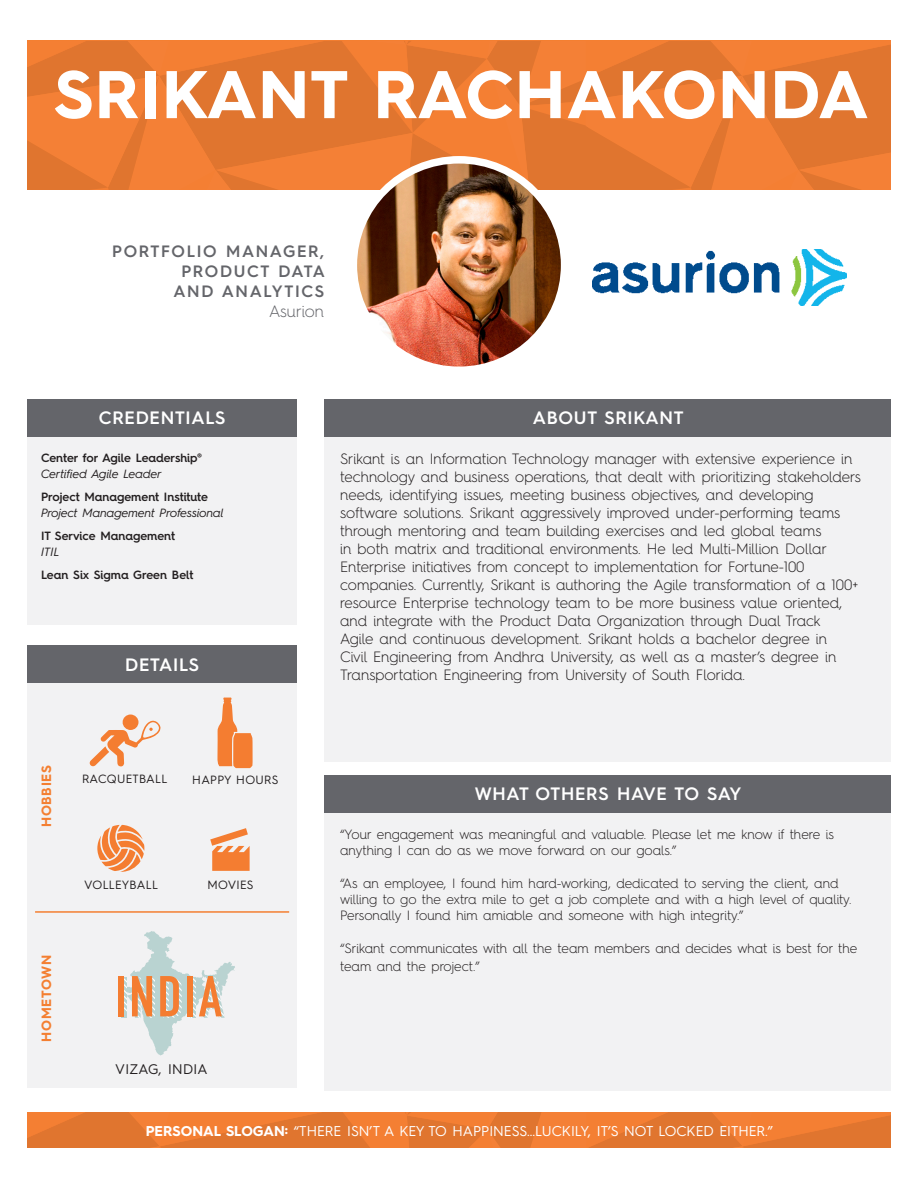
<style>
.page{position:relative;width:918px;height:1188px;background:#fff}
.page>*{position:absolute;margin:0;border:0;box-sizing:border-box;transform-origin:0 0}
.t1{font:700 67.5px "Hurme Geometric Sans 4";letter-spacing:.02em;color:#fff}
.t2{font:600 18px "Hurme Geometric Sans 4";letter-spacing:.04em;color:#fff}
.t3{font:600 16.5px "Hurme Geometric Sans 4";letter-spacing:.1em;color:#64656a}
.t4{font:300 16.5px "Hurme Geometric Sans 4";color:#64656a}
.t5{font:300 15px/18px "Hurme Geometric Sans 4";color:#231f20}
.t6{font:14.25px "Hurme Geometric Sans 4";color:#fff}
.t7{font:13.95px "Hurme Geometric Sans 4";letter-spacing:.025em;color:#231f20}
.t8{font:300 13.5px/16.2px "Hurme Geometric Sans 4";letter-spacing:-.005em;color:#231f20}
.t9{font:700 13.5px "Hurme Geometric Sans 4";letter-spacing:.05em;color:#f47f31}
.t10{font:600 12px/16.5px "Hurme Geometric Sans 4";color:#231f20}
.t11{font:12px "Hurme Geometric Sans 4";letter-spacing:.025em;color:#231f20}
.t12{font:italic 12px "Hurme Geometric Sans 4";color:#231f20}
.s1{font-weight:400;font-style:italic}
.s2{font-weight:700}
</style>
<div class="page">
<div style="left:324px;top:808px;width:567px;height:283px;background:#f2f2f3"></div>
<div style="left:27px;top:683px;width:270px;height:405px;background:#f2f2f3"></div>
<div style="left:324px;top:437px;width:567px;height:324px;background:#f2f2f3"></div>
<svg style="left:27px;top:1112px;width:864px;height:36px;background:#e87931"></svg>
<svg style="left:27px;top:41px;width:864px;height:149px;background:#e97a31"></svg>
<div style="left:27px;top:437px;width:269px;height:187px;background:#f2f2f3"></div>
<div style="left:27px;top:400px;width:270px;height:37px;background:#64656a"></div>
<div style="left:324px;top:400px;width:567px;height:37px;background:#64656a"></div>
<div style="left:350px;top:156px;width:218px;height:218px;background:#fff;border-radius:50%"></div>
<div style="left:27px;top:646px;width:270px;height:37px;background:#64656a"></div>
<hr style="left:35px;top:911px;width:254px;height:2px;background:#f47f31">
<img style="left:592px;top:249px;width:254px;height:57px">
<img style="left:357px;top:164px;width:204px;height:203px;border-radius:102px">
<div style="left:324px;top:776px;width:567px;height:37px;background:#64656a"></div>
<svg style="left:89px;top:721px;width:72px;height:46px"></svg>
<div style="left:122px;top:714px;width:17px;height:16px;background:#f47d31;border-radius:50%"></div>
<svg style="left:97px;top:825px;width:47px;height:47px"></svg>
<svg style="left:210px;top:828px;width:40px;height:43px"></svg>
<div style="left:118px;top:976px;width:6px;height:40px;background:#f47d31"></div>
<svg style="left:121px;top:931px;width:114px;height:124px"></svg>
<svg style="left:217px;top:697px;width:36px;height:71px"></svg>
<p class="t1" style="left:54px;top:47px;width:816px">SRIKANT RACHAKONDA</p>
<p class="t3" style="left:112px;top:240px;width:213px">PORTFOLIO MANAGER,</p>
<p class="t3" style="left:181px;top:260px;width:145px">PRODUCT DATA</p>
<p class="t3" style="left:174px;top:280px;width:152px">AND ANALYTICS</p>
<p class="t4" style="left:269px;top:300px;width:57px">Asurion</p>
<p class="t2" style="left:99px;top:405px;width:128px">CREDENTIALS</p>
<p class="t2" style="left:533px;top:405px;width:152px">ABOUT SRIKANT</p>
<p class="t10" style="left:41px;top:449px;width:162px">Center for Agile Leadership®<br><span class="s1">Certified Agile Leader</span></p>
<p class="t10" style="left:41px;top:488px;width:169px">Project Management Institute</p>
<p class="t12" style="left:41px;top:505px;width:185px">Project Management Professional</p>
<p class="t10" style="left:41px;top:527px;width:136px">IT Service Management</p>
<p class="t12" style="left:41px;top:544px;width:20px">ITIL</p>
<p class="t10" style="left:41px;top:566px;width:154px">Lean Six Sigma Green Belt</p>
<p class="t2" style="left:125px;top:652px;width:75px">DETAILS</p>
<p class="t9" style="left:37px;top:827px;width:64px;rotate:-90deg">HOBBIES</p>
<p class="t9" style="left:37px;top:1042px;width:88px;rotate:-90deg">HOMETOWN</p>
<p class="t11" style="left:82px;top:770px;width:87px">RACQUETBALL</p>
<p class="t11" style="left:192px;top:771px;width:87px">HAPPY HOURS</p>
<p class="t11" style="left:84px;top:876px;width:75px">VOLLEYBALL</p>
<p class="t11" style="left:208px;top:876px;width:48px">MOVIES</p>
<p class="t7" style="left:115px;top:1060px;width:94px">VIZAG, INDIA</p>
<p class="t5" style="left:340px;top:450px;width:522px">Srikant is an Information Technology manager with extensive experience in technology and business operations, that dealt with prioritizing stakeholders needs, identifying issues, meeting business objectives, and developing software solutions. Srikant aggressively improved under-performing teams through mentoring and team building exercises and led global teams<br>in both matrix and traditional environments. He led Multi-Million Dollar Enterprise initiatives from concept to implementation for Fortune-100 companies. Currently, Srikant is authoring the Agile transformation of a 100+ resource Enterprise technology team to be more business value oriented, and integrate with the Product Data Organization through Dual Track<br>Agile and continuous development. Srikant holds a bachelor degree in<br>Civil Engineering from Andhra University, as well as a master’s degree in Transportation Engineering from University of South Florida.</p>
<p class="t2" style="left:475px;top:781px;width:268px">WHAT OTHERS HAVE TO SAY</p>
<p class="t8" style="left:340px;top:826px;width:495px">“Your engagement was meaningful and valuable. Please let me know if there is anything I can do as we move forward on our goals.”</p>
<p class="t8" style="left:340px;top:875px;width:513px">“As an employee, I found him hard-working, dedicated to serving the client, and willing to go the extra mile to get a job complete and with a high level of quality.<br>Personally I found him amiable and someone with high integrity.”</p>
<p class="t8" style="left:340px;top:939px;width:519px;line-height:18px">“Srikant communicates with all the team members and decides what is best for the team and the project.”</p>
<p class="t6" style="left:146px;top:1121px;width:629px"><span class="s2">PERSONAL SLOGAN:</span> “THERE ISN’T A KEY TO HAPPINESS...LUCKILY, IT’S NOT LOCKED EITHER.”</p>
</div>
